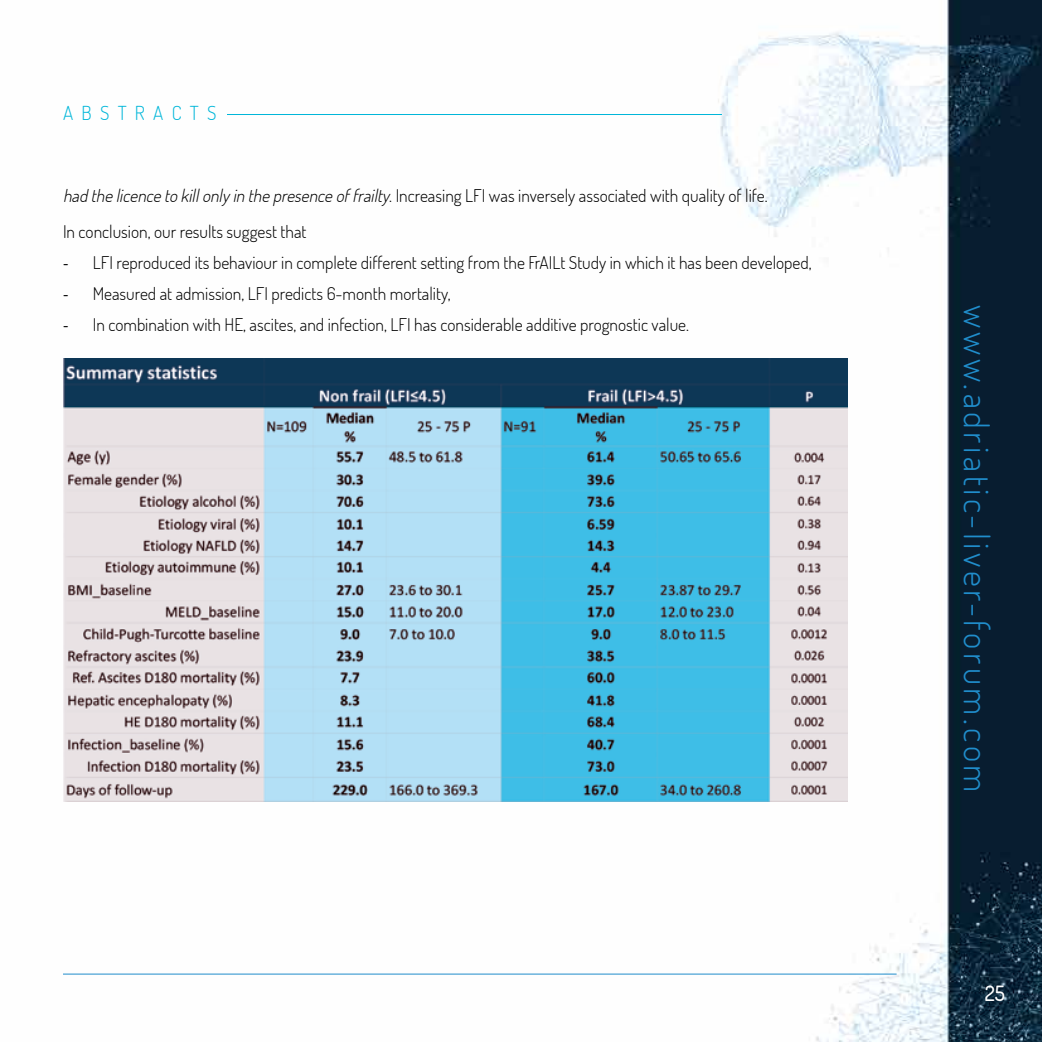
<style>
.page{position:relative;width:1042px;height:1042px;background:#fff}
.page>*{position:absolute;margin:0;border:0;box-sizing:border-box;transform-origin:0 0}
.t1{font:300 35px "Dosis";letter-spacing:.1em;color:#208dcb}
.t2{font:500 21px "Dosis";color:#fff}
.t3{font:300 19.25px "Dosis";letter-spacing:.43em;color:#00b6d9}
.t4{font:300 17.5px/36.2px "Dosis";color:#000}
.s1{font-style:italic}
.s2{font-family:"Calibri";font-weight:400}
</style>
<div class="page">
<img style="left:63px;top:0;width:979px;height:1042px">
<hr style="left:63px;top:974px;width:833px;height:1px;background:#208dcb">
<hr style="left:227px;top:114px;width:495px;height:1px;background:#00b6d9">
<img style="left:63px;top:359px;width:784px;height:443px">
<p class="t3" style="left:63px;top:100px;width:155px">ABSTRACTS</p>
<p class="t4" style="left:63px;top:177px;width:706px"><span class="s1">had thelicenceto killonlyin thepresenceoffrailty</span>. Increasing LFI was inversely associated with quality of life.<br>In conclusion, our results suggest that</p>
<p class="t4" style="left:63px;top:244px;width:750px"><span class="s2">-</span> LFI reproduced its behaviour in complete different setting from the FrAILt Study in which it has been developed,</p>
<p class="t4" style="left:63px;top:275px;width:389px"><span class="s2">-</span> Measured at admission, LFI predicts 6-month mortality,</p>
<p class="t4" style="left:63px;top:306px;width:627px"><span class="s2">-</span> In combination with HE, ascites, and infection, LFI has considerable additive prognostic value.</p>
<h1 class="t1" style="left:999px;top:305px;width:488px;rotate:90deg">www.adriatic-liver-forum.com</h1>
<p class="t2" style="left:984px;top:979px;width:22px">25</p>
</div>
